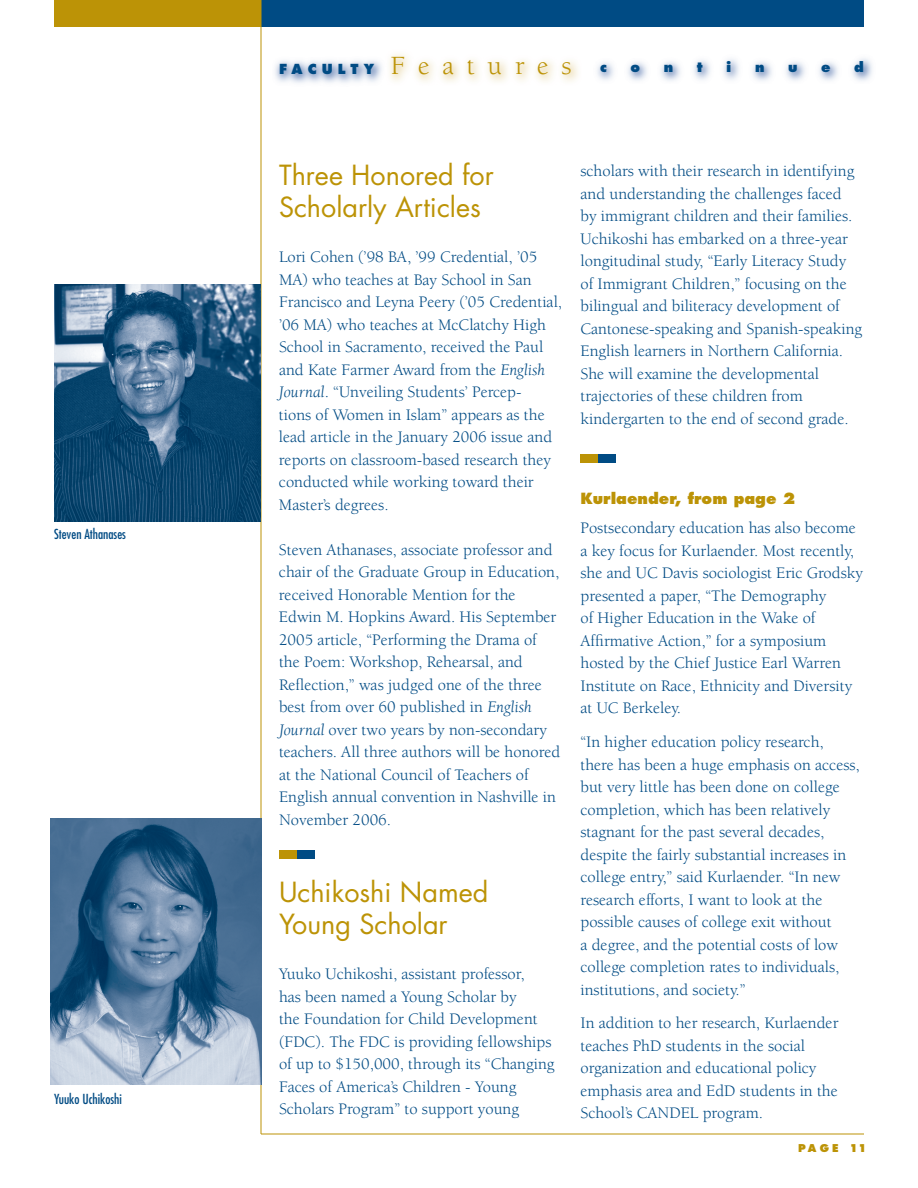
<style>
.page{position:relative;width:918px;height:1188px;background:#fff}
.page>*{position:absolute;margin:0;border:0;box-sizing:border-box;transform-origin:0 0}
.t1{font:27px/32.4px "Futura";color:#bc9306}
.t2{font:16.5px/22.5px "Berkeley";color:#004b84}
.t3{font:800 15px "Futura";color:#bc9306}
.t4{font:condensed 13.5px "Futura";color:#004b84}
.t5{font:800 13.5px "Futura";letter-spacing:.385em;color:#004b84}
.t6{font:800 10.5px "Futura";letter-spacing:.26em;color:#bc9306}
.s1{font-family:"Berkeley";font-weight:400;font-size:27px;color:#bc9306}
.s2{font-style:italic}
</style>
<div class="page">
<div style="left:261px;top:0;width:603px;height:27px;background:#004b84"></div>
<div style="left:54px;top:0;width:207px;height:27px;background:#bc9306"></div>
<hr style="left:261px;top:1134px;width:603px;height:1px;background:#bc9306">
<hr style="left:261px;top:0;width:1px;height:1134px;background:#bc9306">
<img style="left:275px;top:60px;width:107px;height:23px">
<img style="left:597px;top:58px;width:275px;height:23px">
<img style="left:54px;top:284px;width:207px;height:238px">
<div style="left:580px;top:454px;width:18px;height:9px;background:#bc9306"></div>
<div style="left:598px;top:454px;width:18px;height:9px;background:#004b84"></div>
<div style="left:279px;top:850px;width:18px;height:10px;background:#bc9306"></div>
<div style="left:297px;top:850px;width:18px;height:10px;background:#004b84"></div>
<img style="left:51px;top:818px;width:210px;height:267px">
<p class="t5" style="left:279px;top:61px;width:329px">FACULTY <span class="s1">Features</span> c</p>
<p class="t5" style="left:631px;top:59px;width:11px">o</p>
<p class="t5" style="left:664px;top:59px;width:11px">n</p>
<p class="t5" style="left:697px;top:59px;width:7px">t</p>
<p class="t5" style="left:726px;top:59px;width:7px">i</p>
<p class="t5" style="left:755px;top:59px;width:11px">n</p>
<p class="t5" style="left:788px;top:59px;width:11px">u</p>
<p class="t5" style="left:821px;top:59px;width:11px">e</p>
<p class="t5" style="left:854px;top:59px;width:11px">d</p>
<h1 class="t1" style="left:279px;top:159px;width:216px">Three Honored for<br>Scholarly Articles</h1>
<p class="t2" style="left:279px;top:246px;width:285px">Lori Cohen (’98 BA, ’99 Credential, ’05<br>MA) who teaches at Bay School in San Francisco and Leyna Peery (’05 Credential, ’06 MA) who teaches at McClatchy High School in Sacramento, received the Paul and Kate Farmer Award from the <span class="s2">English Journal</span>. “Unveiling Students’ Percep-<br>tions of Women in Islam” appears as the lead article in the January 2006 issue and reports on classroom-based research they conducted while working toward their Master’s degrees.</p>
<p class="t2" style="left:279px;top:539px;width:283px">Steven Athanases, associate professor and chair of the Graduate Group in Education, received Honorable Mention for the Edwin M. Hopkins Award. His September 2005 article, “Performing the Drama of the Poem: Workshop, Rehearsal, and Reflection,” was judged one of the three best from over 60 published in <span class="s2">English Journal</span> over two years by non-secondary teachers. All three authors will be honored at the National Council of Teachers of English annual convention in Nashville in November 2006.</p>
<p class="t2" style="left:580px;top:160px;width:283px">scholars with their research in identifying and understanding the challenges faced<br>by immigrant children and their families.<br>Uchikoshi has embarked on a three-year longitudinal study, “Early Literacy Study of Immigrant Children,” focusing on the bilingual and biliteracy development of Cantonese-speaking and Spanish-speaking English learners in Northern California.<br>She will examine the developmental trajectories of these children from kindergarten to the end of second grade.</p>
<p class="t3" style="left:580px;top:488px;width:216px">Kurlaender, from page 2</p>
<p class="t4" style="left:54px;top:526px;width:73px">Steven Athanases</p>
<p class="t2" style="left:580px;top:517px;width:284px">Postsecondary education has also become a key focus for Kurlaender. Most recently, she and UC Davis sociologist Eric Grodsky presented a paper, “The Demography<br>of Higher Education in the Wake of Affirmative Action,” for a symposium hosted by the Chief Justice Earl Warren Institute on Race, Ethnicity and Diversity at UC Berkeley.</p>
<p class="t2" style="left:580px;top:731px;width:281px">“In higher education policy research, there has been a huge emphasis on access, but very little has been done on college completion, which has been relatively stagnant for the past several decades, despite the fairly substantial increases in college entry,” said Kurlaender. “In new research efforts, I want to look at the possible causes of college exit without<br>a degree, and the potential costs of low college completion rates to individuals, institutions, and society.”</p>
<p class="t2" style="left:580px;top:1012px;width:259px">In addition to her research, Kurlaender teaches PhD students in the social organization and educational policy emphasis area and EdD students in the School’s CANDEL program.</p>
<h1 class="t1" style="left:279px;top:876px;width:211px">Uchikoshi Named<br>Young Scholar</h1>
<p class="t2" style="left:279px;top:963px;width:277px">Yuuko Uchikoshi, assistant professor,<br>has been named a Young Scholar by<br>the Foundation for Child Development (FDC). The FDC is providing fellowships of up to $150,000, through its “Changing Faces of America’s Children - Young Scholars Program” to support young</p>
<p class="t4" style="left:54px;top:1091px;width:69px">Yuuko Uchikoshi</p>
<p class="t6" style="left:798px;top:1141px;width:70px">PAGE 11</p>
</div>
